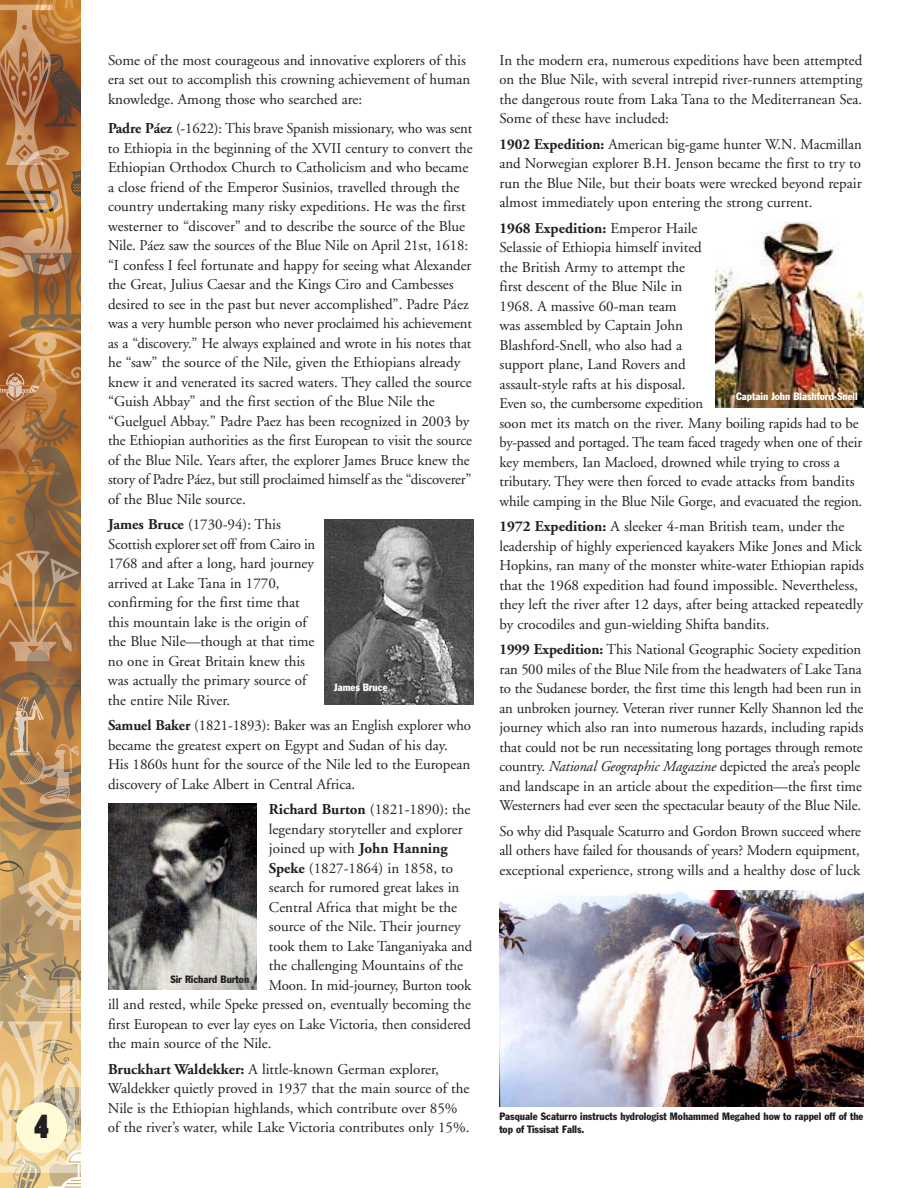
<style>
.page{position:relative;width:918px;height:1188px;background:#fff}
.page>*{position:absolute;margin:0;border:0;box-sizing:border-box;transform-origin:0 0}
.t1{font:31.5px "Poplar";color:#231f20}
.t2{font:15px/19.5px "Adobe Garamond";color:#231f20}
.t3{font:condensed 10.5px/12.8px "Franklin Gothic";color:#231f20}
.t4{font:condensed 10.5px "Franklin Gothic";color:#fff}
.s1{font-weight:700}
.s2{font-style:italic}
</style>
<div class="page">
<img style="left:0;top:0;width:81px;height:672px">
<img style="left:0;top:370px;width:63px;height:105px">
<img style="left:51px;top:54px;width:30px;height:72px">
<img style="left:55px;top:73px;width:26px;height:37px">
<img style="left:0;top:497px;width:13px;height:48px">
<img style="left:61px;top:817px;width:20px;height:5px">
<img style="left:0;top:672px;width:61px;height:150px">
<img style="left:33px;top:806px;width:48px;height:11px">
<img style="left:2px;top:806px;width:24px;height:3px">
<img style="left:25px;top:409px;width:54px;height:37px">
<img style="left:22px;top:409px;width:21px;height:35px">
<img style="left:71px;top:611px;width:10px;height:42px">
<img style="left:72px;top:179px;width:9px;height:17px">
<svg style="left:72px;top:171px;width:9px;height:8px"></svg>
<img style="left:9px;top:337px;width:72px;height:48px">
<img style="left:41px;top:368px;width:25px;height:14px">
<img style="left:9px;top:324px;width:72px;height:13px">
<img style="left:0;top:146px;width:72px;height:131px">
<img style="left:35px;top:212px;width:15px;height:1px">
<img style="left:50px;top:189px;width:12px;height:24px">
<svg style="left:0;top:191px;width:58px;height:21px"></svg>
<img style="left:29px;top:150px;width:29px;height:39px">
<img style="left:0;top:372px;width:31px;height:30px">
<img style="left:14px;top:386px;width:25px;height:16px">
<svg style="left:0;top:822px;width:81px;height:366px;background:#d0b282"></svg>
<img style="left:35px;top:0;width:46px;height:44px">
<svg style="left:40px;top:0;width:41px;height:41px"></svg>
<img style="left:28px;top:853px;width:53px;height:78px">
<img style="left:18px;top:850px;width:53px;height:79px">
<img style="left:0;top:5px;width:51px;height:160px">
<img style="left:39px;top:55px;width:12px;height:27px">
<img style="left:36px;top:5px;width:17px;height:5px">
<svg style="left:18px;top:147px;width:26px;height:18px"></svg>
<img style="left:11px;top:52px;width:27px;height:44px">
<img style="left:20px;top:253px;width:61px;height:77px">
<img style="left:24px;top:324px;width:56px;height:6px">
<img style="left:23px;top:253px;width:49px;height:22px">
<img style="left:50px;top:281px;width:5px;height:19px">
<img style="left:16px;top:446px;width:65px;height:161px">
<img style="left:24px;top:453px;width:37px;height:9px">
<img style="left:13px;top:462px;width:60px;height:145px">
<svg style="left:33px;top:462px;width:4px;height:4px"></svg>
<img style="left:0;top:607px;width:71px;height:54px">
<img style="left:25px;top:621px;width:47px;height:31px">
<img style="left:0;top:550px;width:50px;height:52px">
<img style="left:16px;top:551px;width:63px;height:56px">
<img style="left:27px;top:660px;width:54px;height:18px">
<img style="left:27px;top:672px;width:23px;height:6px">
<img style="left:27px;top:650px;width:23px;height:11px">
<svg style="left:0;top:678px;width:81px;height:128px;background:#aa7f53"></svg>
<div style="left:16px;top:1102px;width:51px;height:51px;background:#fffbd6;border-radius:50%"></div>
<img style="left:325px;top:519px;width:149px;height:186px">
<img style="left:715px;top:222px;width:149px;height:185px">
<img style="left:108px;top:804px;width:149px;height:185px">
<img style="left:499px;top:890px;width:365px;height:217px">
<p class="t2" style="left:108px;top:52px;width:364px">Some of the most courageous and innovative explorers of this era set out to accomplish this crowning achievement of human knowledge. Among those who searched are:</p>
<p class="t2" style="left:108px;top:120px;width:366px"><span class="s1">Padre Páez</span> (-1622): This brave Spanish missionary, who was sent to Ethiopia in the beginning of the XVII century to convert the Ethiopian Orthodox Church to Catholicism and who became a close friend of the Emperor Susinios, travelled through the country undertaking many risky expeditions. He was the first westerner to “discover” and to describe the source of the Blue Nile. Páez saw the sources of the Blue Nile on April 21st, 1618: “I confess I feel fortunate and happy for seeing what Alexander the Great, Julius Caesar and the Kings Ciro and Cambesses desired to see in the past but never accomplished”. Padre Páez was a very humble person who never proclaimed his achievement as a “discovery.” He always explained and wrote in his notes that he “saw” the source of the Nile, given the Ethiopians already knew it and venerated its sacred waters. They called the source “Guish Abbay” and the first section of the Blue Nile the “Guelguel Abbay.” Padre Paez has been recognized in 2003 by the Ethiopian authorities as the first European to visit the source of the Blue Nile. Years after, the explorer James Bruce knew the story of Padre Páez, but still proclaimed himself as the “discoverer” of the Blue Nile source.</p>
<p class="t2" style="left:108px;top:516px;width:209px"><span class="s1">James Bruce</span> (1730-94): This<br>Scottish explorer set off from Cairo in<br>1768 and after a long, hard journey arrived at Lake Tana in 1770, confirming for the first time that this mountain lake is the origin of the Blue Nile—though at that time no one in Great Britain knew this was actually the primary source of the entire Nile River.</p>
<p class="t2" style="left:108px;top:717px;width:365px"><span class="s1">Samuel Baker</span> (1821-1893): Baker was an English explorer who became the greatest expert on Egypt and Sudan of his day.<br>His 1860s hunt for the source of the Nile led to the European discovery of Lake Albert in Central Africa.</p>
<p class="t2" style="left:269px;top:801px;width:203px"><span class="s1">Richard Burton</span> (1821-1890): the</p>
<p class="t2" style="left:269px;top:820px;width:195px">legendary storyteller and explorer</p>
<p class="t2" style="left:269px;top:840px;width:180px">joined up with <span class="s1">John Hanning</span></p>
<p class="t2" style="left:269px;top:859px;width:186px"><span class="s1">Speke</span> (1827-1864) in 1858, to</p>
<p class="t2" style="left:269px;top:879px;width:192px">search for rumored great lakes in</p>
<p class="t2" style="left:269px;top:898px;width:190px">Central Africa that might be the</p>
<p class="t2" style="left:269px;top:918px;width:193px">source of the Nile. Their journey</p>
<p class="t2" style="left:269px;top:937px;width:205px">took them to Lake Tanganiyaka and</p>
<p class="t2" style="left:269px;top:957px;width:196px">the challenging Mountains of the</p>
<p class="t2" style="left:269px;top:976px;width:204px">Moon. In mid-journey, Burton took</p>
<p class="t2" style="left:108px;top:996px;width:364px">ill and rested, while Speke pressed on, eventually becoming the</p>
<p class="t2" style="left:108px;top:1015px;width:365px">first European to ever lay eyes on Lake Victoria, then considered</p>
<p class="t2" style="left:108px;top:1035px;width:165px">the main source of the Nile.</p>
<p class="t2" style="left:108px;top:1060px;width:363px"><span class="s1">Bruckhart Waldekker:</span> A little-known German explorer, Waldekker quietly proved in 1937 that the main source of the Nile is the Ethiopian highlands, which contribute over 85% of the river’s water, while Lake Victoria contributes only 15%.</p>
<p class="t2" style="left:500px;top:52px;width:364px;text-align:justify">In the modern era, numerous expeditions have been attempted on the Blue Nile, with several intrepid river-runners attempting the dangerous route from Laka Tana to the Mediterranean Sea.<br>Some of these have included:</p>
<p class="t2" style="left:500px;top:136px;width:364px;text-align:justify"><span class="s1">1902 Expedition:</span> American big-game hunter W.N. Macmillan and Norwegian explorer B.H. Jenson became the first to try to run the Blue Nile, but their boats were wrecked beyond repair almost immediately upon entering the strong current.</p>
<p class="t2" style="left:500px;top:220px;width:364px"><span class="s1">1968 Expedition:</span> Emperor Haile<br>Selassie of Ethiopia himself invited<br>the British Army to attempt the<br>first descent of the Blue Nile in<br>1968. A massive 60-man team<br>was assembled by Captain John<br>Blashford-Snell, who also had a<br>support plane, Land Rovers and<br>assault-style rafts at his disposal.<br>Even so, the cumbersome expedition<br>soon met its match on the river. Many boiling rapids had to be by-passed and portaged. The team faced tragedy when one of their key members, Ian Macloed, drowned while trying to cross a tributary. They were then forced to evade attacks from bandits while camping in the Blue Nile Gorge, and evacuated the region.</p>
<p class="t2" style="left:500px;top:518px;width:366px"><span class="s1">1972 Expedition:</span> A sleeker 4-man British team, under the leadership of highly experienced kayakers Mike Jones and Mick Hopkins, ran many of the monster white-water Ethiopian rapids that the 1968 expedition had found impossible. Nevertheless, they left the river after 12 days, after being attacked repeatedly by crocodiles and gun-wielding Shifta bandits.</p>
<p class="t2" style="left:500px;top:641px;width:365px"><span class="s1">1999 Expedition:</span> This National Geographic Society expedition ran 500 miles of the Blue Nile from the headwaters of Lake Tana to the Sudanese border, the first time this length had been run in an unbroken journey. Veteran river runner Kelly Shannon led the journey which also ran into numerous hazards, including rapids that could not be run necessitating long portages through remote country. <span class="s2">National Geographic Magazine</span> depicted the area’s people and landscape in an article about the expedition—the first time Westerners had ever seen the spectacular beauty of the Blue Nile.</p>
<p class="t2" style="left:500px;top:823px;width:363px;text-align:justify">So why did Pasquale Scaturro and Gordon Brown succeed where all others have failed for thousands of years? Modern equipment, exceptional experience, strong wills and a healthy dose of luck</p>
<p class="t4" style="left:736px;top:393px;width:123px">Captain John Blashford-Snell</p>
<p class="t4" style="left:334px;top:684px;width:55px">James Bruce</p>
<p class="t3" style="left:170px;top:973px;width:80px">Sir Richard Burton</p>
<h1 class="t1" style="left:35px;top:1114px;width:16px">4</h1>
<p class="t3" style="left:499px;top:1111px;width:366px">Pasquale Scaturro instructs hydrologist Mohammed Megahed how to rappel off of the top of Tissisat Falls.</p>
</div>
